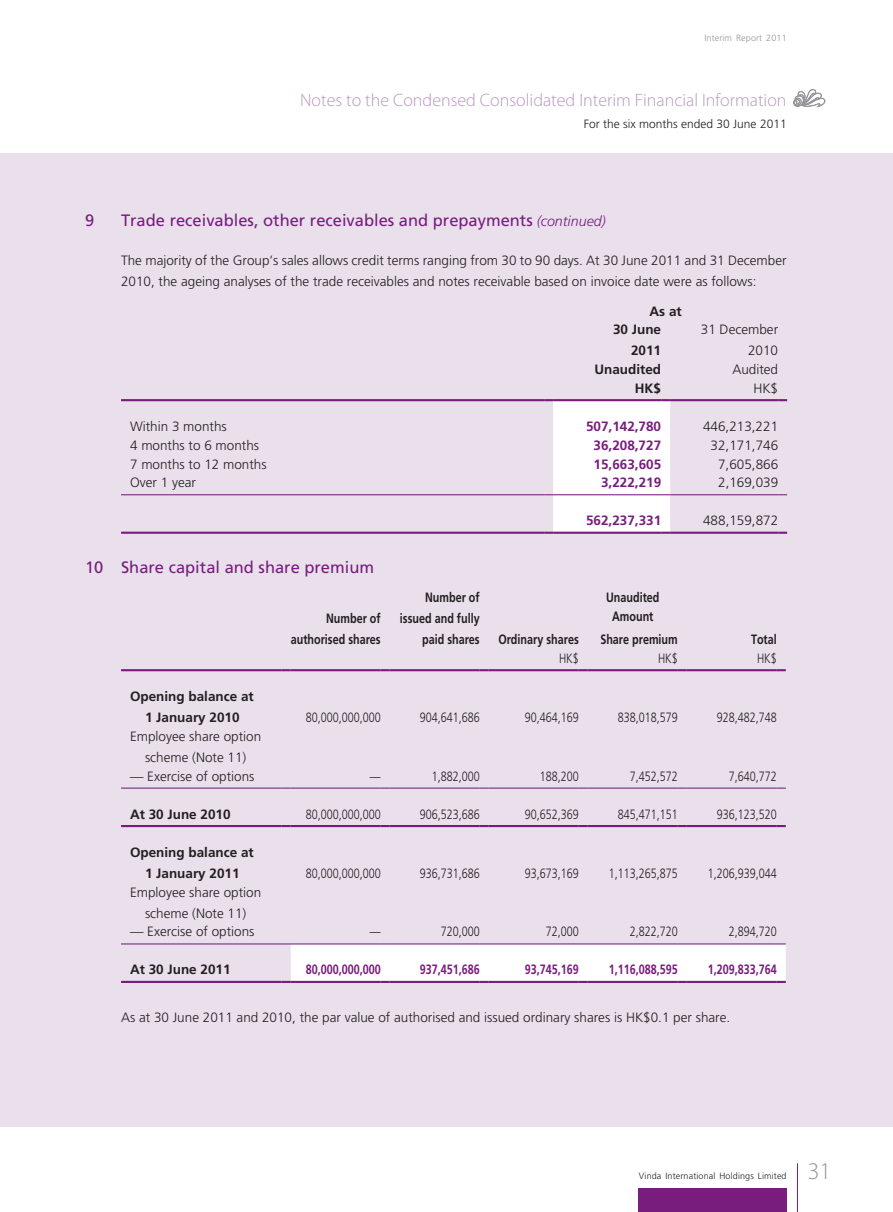
<style>
.page{position:relative;width:893px;height:1212px;background:#fff}
.page>*{position:absolute;margin:0;border:0;box-sizing:border-box;transform-origin:0 0}
.t1{font:300 24px "Myriad Pro";color:#939598}
.t2{font:300 18px "Myriad Pro";color:#b997bf}
.t3{font:16.5px "Frutiger LT Std";color:#781d7d}
.t4{font:300 13.5px/21px "Frutiger LT Std";color:#231f20;text-align:center}
.t5{font:300 13.5px "Frutiger LT Std";color:#231f20;scale:.8 1}
.t6{font:700 13.5px/21px "Frutiger LT Std";color:#231f20;text-align:center}
.t7{font:700 13.5px/21px "Frutiger LT Std";color:#231f20;text-align:right;scale:.8 1}
.t8{font:700 13.5px "Frutiger LT Std";color:#781d7d;scale:.8 1}
.t9{font:700 13.5px "Frutiger LT Std";color:#781d7d}
.t10{font:300 12px "Frutiger LT Std";color:#231f20}
.t11{font:300 9px "Frutiger LT Std";letter-spacing:.015em;color:#231f20}
.t12{font:300 9px "Frutiger LT Std";letter-spacing:.015em;color:#939598}
.s1{font-weight:300;font-style:italic;font-size:14.25px}
</style>
<div class="page">
<div style="left:0;top:153px;width:893px;height:974px;background:#e9e0ec"></div>
<svg style="left:793px;top:89px;width:32px;height:19px"></svg>
<hr style="left:797px;top:1163px;width:1px;height:49px;background:#781d7d">
<div style="left:639px;top:1188px;width:148px;height:24px;background:#781d7d"></div>
<hr style="left:121px;top:399px;width:423px;height:2px;background:#781d7d">
<hr style="left:670px;top:399px;width:108px;height:2px;background:#781d7d">
<svg style="left:778px;top:399px;width:9px;height:2px"></svg>
<hr style="left:121px;top:494px;width:423px;height:1px;background:#781d7d">
<hr style="left:670px;top:494px;width:108px;height:1px;background:#781d7d">
<hr style="left:121px;top:532px;width:423px;height:2px;background:#781d7d">
<svg style="left:544px;top:399px;width:126px;height:135px;background:#f7f3f8"></svg>
<hr style="left:670px;top:532px;width:108px;height:2px;background:#781d7d">
<svg style="left:778px;top:532px;width:9px;height:2px"></svg>
<hr style="left:121px;top:669px;width:161px;height:2px;background:#781d7d">
<svg style="left:282px;top:669px;width:9px;height:2px"></svg>
<hr style="left:291px;top:669px;width:90px;height:2px;background:#781d7d">
<svg style="left:381px;top:669px;width:9px;height:2px"></svg>
<hr style="left:390px;top:669px;width:90px;height:2px;background:#781d7d">
<svg style="left:480px;top:669px;width:9px;height:2px"></svg>
<hr style="left:489px;top:669px;width:90px;height:2px;background:#781d7d">
<svg style="left:579px;top:669px;width:9px;height:2px"></svg>
<hr style="left:588px;top:669px;width:90px;height:2px;background:#781d7d">
<svg style="left:678px;top:669px;width:9px;height:2px"></svg>
<hr style="left:687px;top:669px;width:90px;height:2px;background:#781d7d">
<svg style="left:777px;top:669px;width:9px;height:2px"></svg>
<hr style="left:121px;top:787px;width:161px;height:2px;background:#781d7d">
<svg style="left:282px;top:787px;width:9px;height:2px"></svg>
<hr style="left:291px;top:787px;width:90px;height:2px;background:#781d7d">
<svg style="left:381px;top:787px;width:9px;height:2px"></svg>
<hr style="left:390px;top:787px;width:90px;height:2px;background:#781d7d">
<svg style="left:480px;top:787px;width:9px;height:2px"></svg>
<hr style="left:489px;top:787px;width:90px;height:2px;background:#781d7d">
<svg style="left:579px;top:787px;width:9px;height:2px"></svg>
<hr style="left:588px;top:787px;width:90px;height:2px;background:#781d7d">
<svg style="left:678px;top:787px;width:9px;height:2px"></svg>
<hr style="left:687px;top:787px;width:90px;height:2px;background:#781d7d">
<svg style="left:777px;top:787px;width:9px;height:2px"></svg>
<hr style="left:121px;top:825px;width:161px;height:2px;background:#781d7d">
<svg style="left:282px;top:825px;width:9px;height:2px"></svg>
<hr style="left:291px;top:825px;width:90px;height:2px;background:#781d7d">
<svg style="left:381px;top:825px;width:9px;height:2px"></svg>
<hr style="left:390px;top:825px;width:90px;height:2px;background:#781d7d">
<svg style="left:480px;top:825px;width:9px;height:2px"></svg>
<hr style="left:489px;top:825px;width:90px;height:2px;background:#781d7d">
<svg style="left:579px;top:825px;width:9px;height:2px"></svg>
<hr style="left:588px;top:825px;width:90px;height:2px;background:#781d7d">
<svg style="left:678px;top:825px;width:9px;height:2px"></svg>
<hr style="left:687px;top:825px;width:90px;height:2px;background:#781d7d">
<svg style="left:777px;top:825px;width:9px;height:2px"></svg>
<hr style="left:121px;top:943px;width:161px;height:1px;background:#781d7d">
<hr style="left:121px;top:981px;width:161px;height:2px;background:#781d7d">
<svg style="left:282px;top:943px;width:504px;height:40px;background:#f3ecf4"></svg>
<p class="t12" style="left:704px;top:33px;width:84px">Interim Report 2011</p>
<h2 class="t2" style="left:300px;top:90px;width:488px">Notes to the Condensed Consolidated Interim Financial Information</h2>
<p class="t10" style="left:584px;top:117px;width:204px">For the six months ended 30 June 2011</p>
<p class="t3" style="left:85px;top:211px;width:11px">9</p>
<p class="t3" style="left:121px;top:211px;width:486px">Trade receivables, other receivables and prepayments <span class="s1">(continued)</span></p>
<p class="t4" style="left:121px;top:250px;width:667px;text-align:left">The majority of the Group’s sales allows credit terms ranging from 30 to 90 days. At 30 June 2011 and 31 December<br>2010, the ageing analyses of the trade receivables and notes receivable based on invoice date were as follows:</p>
<p class="t6" style="left:613px;top:301px;width:70px;line-height:18.8px;text-align:left;text-indent:36px">As at<br>30 June</p>
<p class="t6" style="left:631px;top:340px;width:32px">2011</p>
<p class="t4" style="left:701px;top:319px;width:79px;text-align:right">31 December<br>2010</p>
<p class="t6" style="left:594px;top:359px;width:68px">Unaudited</p>
<p class="t4" style="left:732px;top:359px;width:47px">Audited</p>
<p class="t6" style="left:635px;top:378px;width:28px">HK$</p>
<p class="t4" style="left:753px;top:378px;width:26px">HK$</p>
<p class="t4" style="left:130px;top:416px;width:98px">Within 3 months</p>
<p class="t9" style="left:586px;top:418px;width:77px">507,142,780</p>
<p class="t4" style="left:703px;top:416px;width:77px">446,213,221</p>
<p class="t4" style="left:130px;top:435px;width:131px">4 months to 6 months</p>
<p class="t9" style="left:594px;top:437px;width:69px">36,208,727</p>
<p class="t4" style="left:711px;top:435px;width:69px">32,171,746</p>
<p class="t4" style="left:130px;top:454px;width:138px">7 months to 12 months</p>
<p class="t9" style="left:594px;top:456px;width:69px">15,663,605</p>
<p class="t4" style="left:718px;top:454px;width:62px">7,605,866</p>
<p class="t4" style="left:130px;top:472px;width:67px">Over 1 year</p>
<p class="t9" style="left:601px;top:475px;width:62px">3,222,219</p>
<p class="t4" style="left:718px;top:472px;width:62px">2,169,039</p>
<p class="t9" style="left:586px;top:513px;width:77px">562,237,331</p>
<p class="t4" style="left:703px;top:510px;width:77px">488,159,872</p>
<p class="t3" style="left:85px;top:557px;width:291px">10 Share capital and share premium</p>
<p class="t7" style="left:291px;top:608px;width:114px">Number of authorised shares</p>
<p class="t7" style="left:400px;top:587px;width:101px">Number of issued and fully paid shares</p>
<p class="t7" style="left:606px;top:588px;width:68px;line-height:18.8px;text-align:center">Unaudited<br>Amount</p>
<p class="t7" style="left:498px;top:629px;width:102px">Ordinary shares</p>
<p class="t7" style="left:600px;top:629px;width:98px">Share premium</p>
<p class="t7" style="left:751px;top:629px;width:34px">Total</p>
<p class="t5" style="left:559px;top:650px;width:26px">HK$</p>
<p class="t5" style="left:658px;top:650px;width:26px">HK$</p>
<p class="t5" style="left:757px;top:650px;width:26px">HK$</p>
<p class="t6" style="left:130px;top:686px;width:125px">Opening balance at<br>1 January 2010</p>
<p class="t5" style="left:306px;top:710px;width:95px">80,000,000,000</p>
<p class="t5" style="left:420px;top:710px;width:77px">904,641,686</p>
<p class="t5" style="left:525px;top:710px;width:69px">90,464,169</p>
<p class="t5" style="left:618px;top:710px;width:77px">838,018,579</p>
<p class="t5" style="left:717px;top:710px;width:77px">928,482,748</p>
<p class="t4" style="left:130px;top:726px;width:133px">Employee share option scheme (Note 11)</p>
<p class="t4" style="left:130px;top:766px;width:126px">— Exercise of options</p>
<p class="t5" style="left:370px;top:768px;width:15px">—</p>
<p class="t5" style="left:432px;top:768px;width:62px">1,882,000</p>
<p class="t5" style="left:540px;top:768px;width:50px">188,200</p>
<p class="t5" style="left:630px;top:768px;width:62px">7,452,572</p>
<p class="t5" style="left:729px;top:768px;width:62px">7,640,772</p>
<p class="t6" style="left:130px;top:803px;width:102px">At 30 June 2010</p>
<p class="t5" style="left:306px;top:806px;width:95px">80,000,000,000</p>
<p class="t5" style="left:420px;top:806px;width:77px">906,523,686</p>
<p class="t5" style="left:525px;top:806px;width:69px">90,652,369</p>
<p class="t5" style="left:618px;top:806px;width:77px">845,471,151</p>
<p class="t5" style="left:717px;top:806px;width:77px">936,123,520</p>
<p class="t6" style="left:130px;top:842px;width:125px">Opening balance at<br>1 January 2011</p>
<p class="t5" style="left:306px;top:866px;width:95px">80,000,000,000</p>
<p class="t5" style="left:420px;top:866px;width:77px">936,731,686</p>
<p class="t5" style="left:525px;top:866px;width:69px">93,673,169</p>
<p class="t5" style="left:609px;top:866px;width:88px">1,113,265,875</p>
<p class="t5" style="left:708px;top:866px;width:88px">1,206,939,044</p>
<p class="t4" style="left:130px;top:882px;width:133px">Employee share option scheme (Note 11)</p>
<p class="t4" style="left:130px;top:921px;width:126px">— Exercise of options</p>
<p class="t5" style="left:370px;top:924px;width:15px">—</p>
<p class="t5" style="left:441px;top:924px;width:50px">720,000</p>
<p class="t5" style="left:546px;top:924px;width:43px">72,000</p>
<p class="t5" style="left:630px;top:924px;width:62px">2,822,720</p>
<p class="t5" style="left:729px;top:924px;width:62px">2,894,720</p>
<p class="t6" style="left:130px;top:959px;width:102px">At 30 June 2011</p>
<p class="t8" style="left:306px;top:962px;width:95px">80,000,000,000</p>
<p class="t8" style="left:420px;top:962px;width:77px">937,451,686</p>
<p class="t8" style="left:525px;top:962px;width:69px">93,745,169</p>
<p class="t8" style="left:609px;top:962px;width:88px">1,116,088,595</p>
<p class="t8" style="left:708px;top:962px;width:88px">1,209,833,764</p>
<p class="t4" style="left:121px;top:1007px;width:611px">As at 30 June 2011 and 2010, the par value of authorised and issued ordinary shares is HK$0.1 per share.</p>
<p class="t11" style="left:639px;top:1170px;width:149px">Vinda International Holdings Limited</p>
<h1 class="t1" style="left:808px;top:1158px;width:25px">31</h1>
</div>
